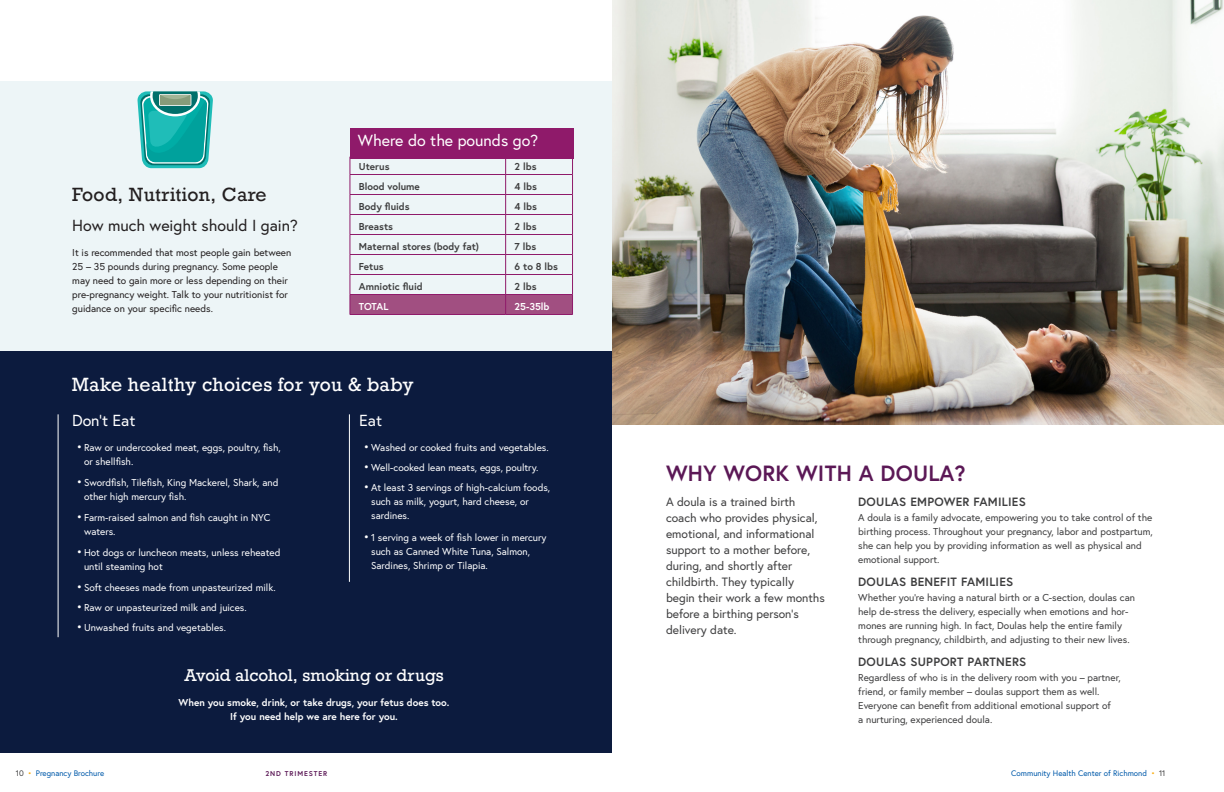
<style>
.page{position:relative;width:1224px;height:792px;background:#fff}
.page>*{position:absolute;margin:0;border:0;box-sizing:border-box;transform-origin:0 0}
.t1{font:700 22px "Europa";letter-spacing:.01em;color:#5b1856}
.t2{font:18px "Rockwell Nova";letter-spacing:.02em;color:#fff}
.t3{font:18px "Rockwell Nova";letter-spacing:.02em;color:#231f20}
.t4{font:16px "Europa";color:#fff}
.t5{font:16px "Rockwell Nova";color:#fff}
.t6{font:16px "Europa";color:#231f20}
.t7{font:12px/16px "Europa";color:#3e3e3f}
.t8{font:700 12px "Europa";letter-spacing:.02em;color:#3e3e3f}
.t9{font:10px/14px "Europa";color:#3e3e3f}
.t10{font:10px/14px "Europa";color:#fff}
.t11{font:10px/14px "Europa";color:#231f20}
.t12{font:700 10px "Europa";color:#3e3e3f}
.t13{font:700 10px/14px "Europa";color:#fff;text-align:center}
.t14{font:8px "Europa";color:#015aaa}
.t15{font:700 7px "Europa";letter-spacing:.125em;color:#5b1856}
.s1{font-size:12px}
.s2{color:#3e3e3f}
.s3{color:#faaf18}
</style>
<div class="page">
<div style="left:0;top:81px;width:612px;height:287px;background:#edf5f7"></div>
<div style="left:350px;top:128px;width:223px;height:30px;background:#8f1a6a"></div>
<img style="left:612px;top:0;width:612px;height:424px">
<div style="left:0;top:351px;width:612px;height:401px;background:#0c1b3e"></div>
<svg style="left:350px;top:158px;width:223px;height:156px"></svg>
<hr style="left:350px;top:314px;width:156px;height:1px;background:#8f1a6a">
<hr style="left:506px;top:314px;width:67px;height:1px;background:#8f1a6a">
<hr style="left:349px;top:414px;width:1px;height:168px;background:#fff">
<hr style="left:58px;top:414px;width:1px;height:223px;background:#fff">
<svg style="left:137px;top:91px;width:76px;height:77px;background:#39b2ac"></svg>
<p class="t3" style="left:72px;top:183px;width:196px">Food, Nutrition, Care</p>
<p class="t6" style="left:72px;top:215px;width:227px">How much weight should I gain?</p>
<p class="t11" style="left:72px;top:245px;width:221px">It is recommended that most people gain between 25 – 35 pounds during pregnancy. Some people may need to gain more or less depending on their pre-pregnancy weight. Talk to your nutritionist for guidance on your specific needs.</p>
<p class="t4" style="left:358px;top:130px;width:182px">Where do the pounds go?</p>
<p class="t12" style="left:359px;top:160px;width:32px">Uterus</p>
<p class="t12" style="left:515px;top:160px;width:23px">2 lbs</p>
<p class="t12" style="left:359px;top:180px;width:62px">Blood volume</p>
<p class="t12" style="left:515px;top:180px;width:24px">4 lbs</p>
<p class="t12" style="left:359px;top:200px;width:52px">Body fluids</p>
<p class="t12" style="left:515px;top:200px;width:24px">4 lbs</p>
<p class="t12" style="left:359px;top:220px;width:36px">Breasts</p>
<p class="t12" style="left:515px;top:220px;width:23px">2 lbs</p>
<p class="t12" style="left:359px;top:240px;width:122px">Maternal stores (body fat)</p>
<p class="t12" style="left:515px;top:240px;width:23px">7 lbs</p>
<p class="t12" style="left:359px;top:260px;width:26px">Fetus</p>
<p class="t12" style="left:515px;top:260px;width:45px">6 to 8 lbs</p>
<p class="t12" style="left:359px;top:280px;width:65px">Amniotic fluid</p>
<p class="t12" style="left:515px;top:280px;width:23px">2 lbs</p>
<p class="t13" style="left:359px;top:299px;width:31px">TOTAL</p>
<p class="t13" style="left:515px;top:299px;width:36px">25-35lb</p>
<p class="t2" style="left:72px;top:373px;width:344px">Make healthy choices for you &amp; baby</p>
<p class="t4" style="left:72px;top:410px;width:65px">Don’t Eat</p>
<p class="t10" style="left:84px;top:440px;width:198px;text-indent:-8px"><span class="s1">•</span> Raw or undercooked meat, eggs, poultry, fish, or shellfish.</p>
<p class="t10" style="left:84px;top:475px;width:196px;text-indent:-8px"><span class="s1">•</span> Swordfish, Tilefish, King Mackerel, Shark, and other high mercury fish.</p>
<p class="t10" style="left:84px;top:510px;width:188px;text-indent:-8px"><span class="s1">•</span> Farm-raised salmon and fish caught in NYC waters.</p>
<p class="t10" style="left:84px;top:545px;width:198px;text-indent:-8px"><span class="s1">•</span>Hot dogs or luncheon meats, unless reheated until steaming hot</p>
<p class="t10" style="left:76px;top:580px;width:201px"><span class="s1">•</span> Soft cheeses made from unpasteurized milk.</p>
<p class="t10" style="left:76px;top:600px;width:172px"><span class="s1">•</span> Raw or unpasteurized milk and juices.</p>
<p class="t10" style="left:76px;top:620px;width:151px"><span class="s1">•</span>Unwashed fruits and vegetables.</p>
<p class="t4" style="left:359px;top:410px;width:24px">Eat</p>
<p class="t10" style="left:364px;top:440px;width:187px"><span class="s1">•</span>Washed or cooked fruits and vegetables.</p>
<p class="t10" style="left:364px;top:460px;width:176px"><span class="s1">•</span>Well-cooked lean meats, eggs, poultry.</p>
<p class="t10" style="left:371px;top:480px;width:181px;text-indent:-8px"><span class="s1">•</span>At least 3 servings of high-calcium foods, such as milk, yogurt, hard cheese, or sardines.</p>
<p class="t10" style="left:371px;top:530px;width:177px;text-indent:-8px"><span class="s1">•</span>1 serving a week of fish lower in mercury such as Canned White Tuna, Salmon,<br>Sardines, Shrimp or Tilapia.</p>
<p class="t5" style="left:184px;top:665px;width:261px">Avoid alcohol, smoking or drugs</p>
<p class="t13" style="left:179px;top:695px;width:272px">When you smoke, drink, or take drugs, your fetus does too.<br>If you need help we are here for you.</p>
<p class="t1" style="left:666px;top:458px;width:301px">WHY WORK WITH A DOULA?</p>
<p class="t7" style="left:666px;top:494px;width:160px">A doula is a trained birth coach who provides physical, emotional, and informational support to a mother before, during, and shortly after childbirth. They typically begin their work a few months before a birthing person’s delivery date.</p>
<p class="t8" style="left:858px;top:494px;width:169px">DOULAS EMPOWER FAMILIES</p>
<p class="t9" style="left:858px;top:510px;width:296px">A doula is a family advocate, empowering you to take control of the birthing process. Throughout your pregnancy, labor and postpartum, she can help you by providing information as well as physical and emotional support.</p>
<p class="t8" style="left:858px;top:574px;width:157px">DOULAS BENEFIT FAMILIES</p>
<p class="t9" style="left:858px;top:590px;width:278px">Whether you’re having a natural birth or a C-section, doulas can help de-stress the delivery, especially when emotions and hor&shy;mones are running high. In fact, Doulas help the entire family through pregnancy, childbirth, and adjusting to their new lives.</p>
<p class="t8" style="left:858px;top:654px;width:170px">DOULAS SUPPORT PARTNERS</p>
<p class="t9" style="left:858px;top:670px;width:264px">Regardless of who is in the delivery room with you – partner, friend, or family member – doulas support them as well.<br>Everyone can benefit from additional emotional support of<br>a nurturing, experienced doula.</p>
<p class="t14" style="left:16px;top:768px;width:90px"><span class="s2">10</span> <span class="s3">•</span> Pregnancy Brochure</p>
<p class="t14" style="left:1011px;top:768px;width:156px">Community Health Center of Richmond <span class="s3">•</span> <span class="s2">11</span></p>
<p class="t15" style="left:266px;top:769px;width:63px">2ND TRIMESTER</p>
</div>
